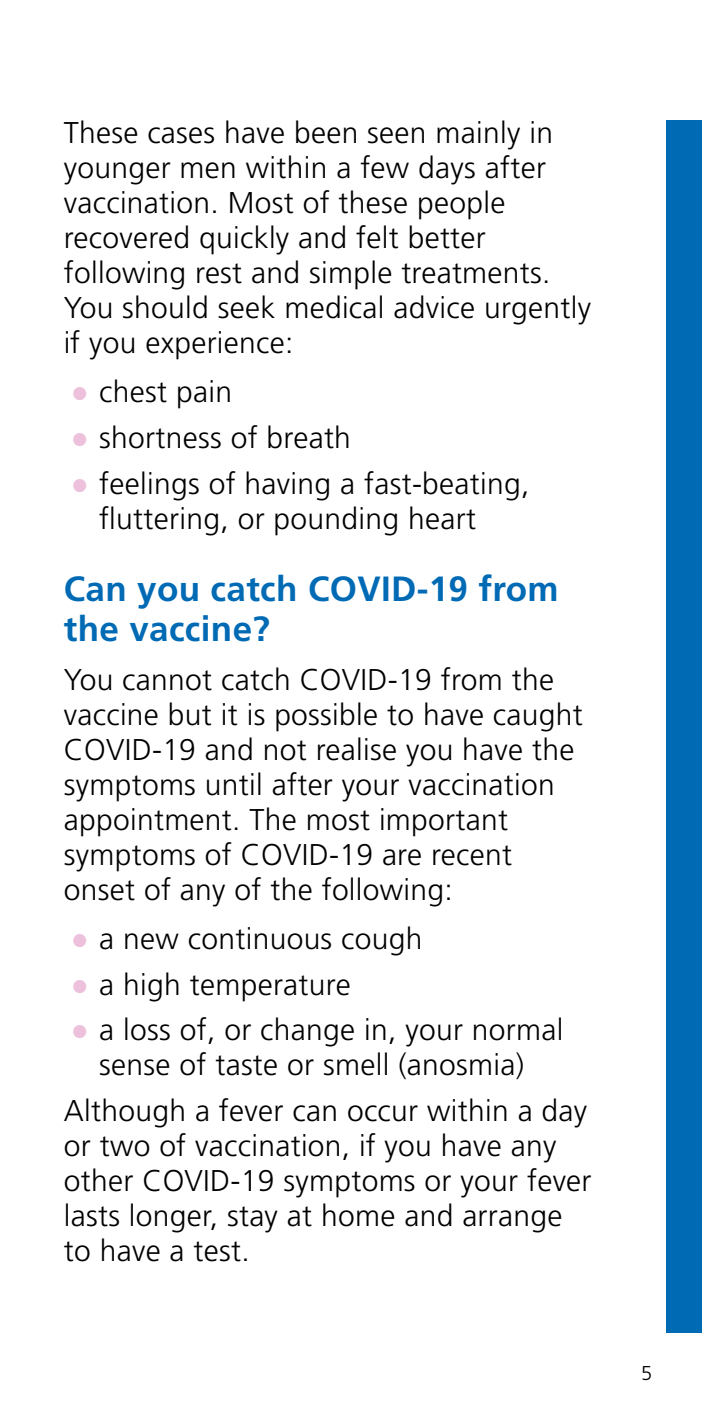
<style>
.page{position:relative;width:702px;height:1418px;background:#fff}
.page>*{position:absolute;margin:0;border:0;box-sizing:border-box;transform-origin:0 0}
.Header_NEW{font:700 35px/40px "Frutiger LT Pro";letter-spacing:.01em;color:#006ab4}
.Body_Copy{font:300 30px/35px "Frutiger LT Pro";letter-spacing:.01em;color:#000}
.t1{font:300 20px "Frutiger LT Pro";color:#000}
.s1{font-family:"Helvetica";font-weight:400;color:#edc1dc}
</style>
<div class="page">
<div style="left:666px;top:120px;width:36px;height:1212px;background:#006ab4"></div>
<p class="Body_Copy" style="left:64px;top:115px;width:529px">These cases have been seen mainly in younger men within a few days after vaccination. Most of these people recovered quickly and felt better following rest and simple treatments.<br>You should seek medical advice urgently if you experience:</p>
<p class="Body_Copy" style="left:71px;top:374px;width:163px"><span class="s1">●</span> chest pain</p>
<p class="Body_Copy" style="left:71px;top:420px;width:281px"><span class="s1">●</span> shortness of breath</p>
<p class="Body_Copy" style="left:99px;top:466px;width:431px;text-indent:-28px"><span class="s1">●</span> feelings of having a fast-beating, fluttering, or pounding heart</p>
<p class="Header_NEW" style="left:64px;top:568px;width:496px">Can you catch COVID-19 from the vaccine?</p>
<p class="Body_Copy" style="left:64px;top:662px;width:520px">You cannot catch COVID-19 from the vaccine but it is possible to have caught COVID-19 and not realise you have the symptoms until after your vaccination appointment. The most important symptoms of COVID-19 are recent onset of any of the following:</p>
<p class="Body_Copy" style="left:71px;top:921px;width:353px"><span class="s1">●</span> a new continuous cough</p>
<p class="Body_Copy" style="left:71px;top:967px;width:281px"><span class="s1">●</span> a high temperature</p>
<p class="Body_Copy" style="left:71px;top:1012px;width:494px;text-align:center"><span class="s1">●</span> a loss of, or change in, your normal sense of taste or smell (anosmia)</p>
<p class="Body_Copy" style="left:64px;top:1093px;width:529px">Although a fever can occur within a day or two of vaccination, if you have any other COVID-19 symptoms or your fever lasts longer, stay at home and arrange to have a test.</p>
<p class="t1" style="left:641px;top:1361px;width:13px">5</p>
</div>
